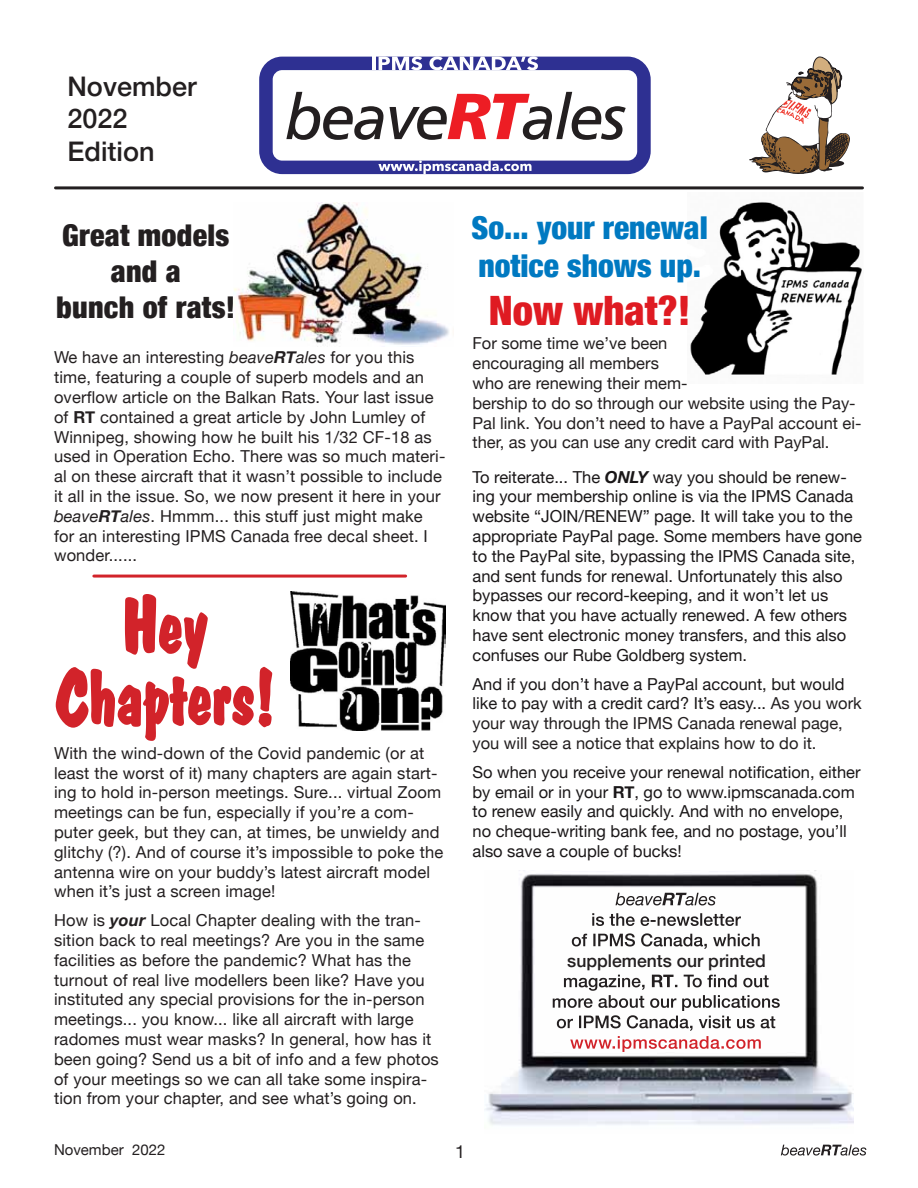
<style>
.page{position:relative;width:918px;height:1188px;background:#fff}
.page>*{position:absolute;margin:0;border:0;box-sizing:border-box;transform-origin:0 0}
.t1{font:900 condensed 40.5px "Helvetica Neue";color:#df1b22}
.t2{font:900 condensed 31.5px/37.8px "Helvetica Neue";color:#0079c1}
.t3{font:900 condensed 30px/36px "Helvetica Neue";letter-spacing:.01em;color:#231f20;text-align:center}
.t4{font:500 27px/32.4px "Helvetica Neue";color:#231f20}
.t5{font:18px "Helvetica Neue";color:#231f20}
.t6{font:500 17.55px "Helvetica Neue";color:#231f20}
.t7{font:16.5px/19.8px "Helvetica Neue";letter-spacing:.01em;color:#231f20}
.t8{font:16.5px/19.8px "Helvetica Neue";color:#1a1718}
.t9{font:15px "Helvetica Neue";color:#231f20}
.s1{font-style:italic}
.s2{font-weight:700;font-style:italic}
.s3{font-weight:700}
.s4{color:#1a1718}
</style>
<div class="page">
<svg style="left:781px;top:1145px;width:85px;height:11px"></svg>
<img style="left:485px;top:870px;width:368px;height:255px">
<svg style="left:553px;top:975px;width:227px;height:77px"></svg>
<svg style="left:572px;top:933px;width:188px;height:16px"></svg>
<svg style="left:592px;top:913px;width:149px;height:13px"></svg>
<svg style="left:616px;top:893px;width:100px;height:12px"></svg>
<svg style="left:259px;top:57px;width:392px;height:117px"></svg>
<svg style="left:372px;top:56px;width:50px;height:14px"></svg>
<svg style="left:429px;top:56px;width:109px;height:14px"></svg>
<svg style="left:378px;top:160px;width:154px;height:14px"></svg>
<svg style="left:286px;top:92px;width:97px;height:48px"></svg>
<svg style="left:390px;top:92px;width:236px;height:48px"></svg>
<svg style="left:749px;top:56px;width:101px;height:118px"></svg>
<hr style="left:56px;top:186px;width:806px;height:3px;background:#231f20">
<img style="left:690px;top:202px;width:172px;height:173px">
<img style="left:234px;top:202px;width:215px;height:145px">
<hr style="left:94px;top:575px;width:312px;height:3px;background:#d2232a">
<img style="left:290px;top:591px;width:156px;height:139px">
<svg style="left:56px;top:594px;width:216px;height:147px"></svg>
<h3 class="t4" style="left:68px;top:68px;width:131px">November<br>2022<br>Edition</h3>
<h3 class="t3" style="left:56px;top:216px;width:181px">Great models and a<br>bunch of rats!</h3>
<p class="t7" style="left:54px;top:348px;width:393px">We have an interesting <span class="s1">beave</span><span class="s2">RT</span><span class="s1">ales</span> for you this time, featuring a couple of superb models and an overflow article on the Balkan Rats. Your last issue of <span class="s3">RT</span> contained a great article by John Lumley of Winnipeg, showing how he built his 1/32 CF-18 as used in Operation Echo. There was so much materi&shy;al on these aircraft that it wasn’t possible to include it all in the issue. So, we now present it here in your <span class="s1">beave</span><span class="s2">RT</span><span class="s1">ales</span>. Hmmm... this stuff just might make for an interesting IPMS Canada free decal sheet. I wonder......</p>
<p class="t7" style="left:54px;top:744px;width:391px">With the wind-down of the Covid pandemic (or at least the worst of it) many chapters are again start&shy;ing to hold in-person meetings. Sure... virtual Zoom meetings can be fun, especially if you’re a com&shy;puter geek, but they can, at times, be unwieldy and glitchy (?). And of course it’s impossible to poke the antenna wire on your buddy’s latest aircraft model when it’s just a screen image!</p>
<p class="t7" style="left:54px;top:911px;width:386px">How is <span class="s2">your</span> Local Chapter dealing with the tran&shy;sition back to real meetings? Are you in the same facilities as before the pandemic? What has the turnout of real live modellers been like? Have you instituted any special provisions for the in-person meetings... you know... like all aircraft with large radomes must wear masks? In general, how has it been going? Send us a bit of info and a few photos of your meetings so we can all take some inspira&shy;tion from your chapter, and see what’s going on.</p>
<h2 class="t2" style="left:471px;top:207px;width:238px">So... your renewal notice shows up.</h2>
<h1 class="t1" style="left:489px;top:277px;width:203px">Now what?!</h1>
<p class="t7" style="left:472px;top:335px;width:391px">For some time we’ve been<br>encouraging all members<br>who are renewing their mem-<br>bership to do so through our website using the Pay-Pal link. You don’t need to have a PayPal account ei&shy;ther, as you can use any credit card with PayPal.</p>
<p class="t8" style="left:472px;top:468px;width:391px">To reiterate... The <span class="s2">ONLY</span> way you should be renew&shy;ing your membership online is via the IPMS Canada website “JOIN/RENEW” page. It will take you to the appropriate PayPal page. Some members have gone to the PayPal site, bypassing the IPMS Canada site, and sent funds for renewal. Unfortunately this also bypasses our record-keeping, and it won’t let us know that you have actually renewed. A few others have sent electronic money transfers, and this also confuses our Rube Goldberg system.</p>
<p class="t7" style="left:472px;top:675px;width:391px"><span class="s4">And if you don’t have a PayPal account, but would like to pay with a credit card? It’s easy...</span> As you work your way through the IPMS Canada renewal page, you will see a notice that explains how to do it.</p>
<p class="t8" style="left:472px;top:763px;width:390px">So when you receive your renewal notification, either by email or in your <span class="s3">RT</span>, go to www.ipmscanada.com to renew easily and quickly. And with no envelope, no cheque-writing bank fee, and no postage, you’ll also save a couple of bucks!</p>
<p class="t6" style="left:567px;top:947px;width:200px">supplements our printed</p>
<p class="t9" style="left:54px;top:1139px;width:113px">November 2022</p>
<p class="t5" style="left:455px;top:1138px;width:12px">1</p>
</div>
